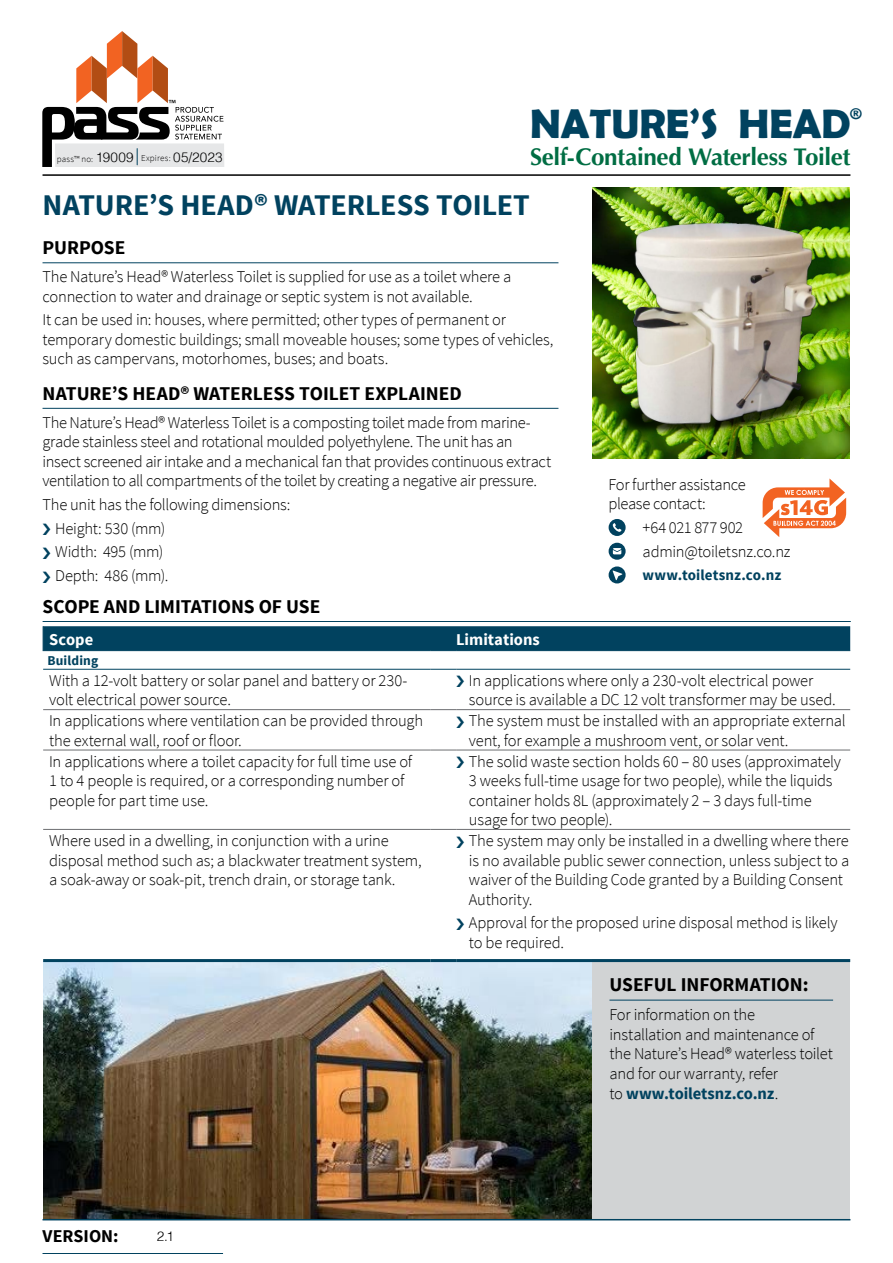
<style>
.page{position:relative;width:893px;height:1263px;background:#fff}
.page>*{position:absolute;margin:0;border:0;box-sizing:border-box;transform-origin:0 0}
.t1{font:600 41.4px "Berlin Sans";color:#01425f}
.Head_20_18{font:700 30px "Source Sans Pro";letter-spacing:-.005em;color:#01425f}
.t2{font:700 24.15px "Optima";letter-spacing:-.015em;color:#006d43}
.Product_head_13_15{font:700 19.5px "Source Sans Pro";color:#000}
.Head_1{font:700 18px "Source Sans Pro";color:#000}
.Body_text_11_13{font:300 16.5px/19.5px "Source Sans Pro";letter-spacing:-.015em;color:#000}
.Table_Head_White_Bol{font:700 16.5px "Source Sans Pro";color:#fff}
.Body_text_11_13-2{font:700 15px "Source Sans Pro";letter-spacing:.005em;color:#01425f}
.t3{font:700 14.4px "Gill Sans";color:#01425f}
.Form_Helvetica{font:300 13.5px "Helvetica";letter-spacing:.015em;color:#000}
.Table_Head_Blue_9_11{font:700 13.5px "Source Sans Pro";letter-spacing:.01em;color:#01425f}
.t4{font:12px "Myriad Pro";color:#000}
.t5{font:300 9px "Source Sans Pro";letter-spacing:.025em;color:#000}
.s1{font-weight:700;color:#01425f}
</style>
<div class="page">
<img style="left:44px;top:962px;width:548px;height:257px">
<div style="left:592px;top:960px;width:258px;height:259px;background:#d1d3d4"></div>
<hr style="left:609px;top:1000px;width:224px;height:1px;background:#01425f">
<hr style="left:43px;top:263px;width:515px;height:1px;background:#01425f">
<hr style="left:43px;top:408px;width:515px;height:1px;background:#01425f">
<hr style="left:43px;top:174px;width:807px;height:2px;background:#000">
<img style="left:592px;top:188px;width:258px;height:270px">
<hr style="left:43px;top:1219px;width:807px;height:1px;background:#01425f">
<svg style="left:609px;top:519px;width:17px;height:17px"></svg>
<svg style="left:609px;top:543px;width:17px;height:17px"></svg>
<svg style="left:609px;top:566px;width:17px;height:17px"></svg>
<svg style="left:762px;top:478px;width:85px;height:59px"></svg>
<hr style="left:43px;top:621px;width:808px;height:1px;background:#01425f">
<hr style="left:43px;top:669px;width:388px;height:1px;background:#01425f">
<svg style="left:431px;top:669px;width:25px;height:1px"></svg>
<hr style="left:456px;top:669px;width:394px;height:1px;background:#01425f">
<svg style="left:43px;top:626px;width:807px;height:25px;background:#034460"></svg>
<hr style="left:43px;top:709px;width:388px;height:1px;background:#6d6e71">
<svg style="left:431px;top:709px;width:25px;height:1px"></svg>
<hr style="left:456px;top:709px;width:394px;height:1px;background:#6d6e71">
<hr style="left:43px;top:750px;width:388px;height:1px;background:#6d6e71">
<hr style="left:456px;top:750px;width:394px;height:1px;background:#6d6e71">
<hr style="left:43px;top:829px;width:388px;height:1px;background:#6d6e71">
<svg style="left:431px;top:829px;width:25px;height:1px"></svg>
<hr style="left:456px;top:829px;width:394px;height:1px;background:#6d6e71">
<hr style="left:43px;top:959px;width:388px;height:3px;background:#01425f">
<hr style="left:431px;top:959px;width:25px;height:3px;background:#01425f">
<hr style="left:456px;top:959px;width:394px;height:3px;background:#01425f">
<img style="left:616px;top:209px;width:208px;height:235px">
<svg style="left:42px;top:31px;width:181px;height:136px"></svg>
<hr style="left:43px;top:1253px;width:180px;height:1px;background:#01425f">
<svg style="left:431px;top:750px;width:33px;height:1px"></svg>
<p class="t4" style="left:169px;top:97px;width:9px">™</p>
<p class="t5" style="left:57px;top:153px;width:38px">pass™ no:</p>
<p class="Form_Helvetica" style="left:96px;top:146px;width:40px">19009</p>
<p class="t5" style="left:141px;top:153px;width:31px">Expires:</p>
<p class="Form_Helvetica" style="left:173px;top:146px;width:51px">05/2023</p>
<p class="t1" style="left:530px;top:100px;width:323px">NATURE’S HEAD</p>
<p class="t3" style="left:850px;top:102px;width:13px">®</p>
<p class="t2" style="left:530px;top:143px;width:322px">Self-Contained Waterless Toilet</p>
<p class="Head_20_18" style="left:43px;top:185px;width:489px">NATURE’S HEAD® WATERLESS TOILET</p>
<p class="Product_head_13_15" style="left:43px;top:235px;width:84px">PURPOSE</p>
<p class="Body_text_11_13" style="left:43px;top:267px;width:470px">The Nature’s Head® Waterless Toilet is supplied for use as a toilet where a connection to water and drainage or septic system is not available.</p>
<p class="Body_text_11_13" style="left:43px;top:310px;width:512px">It can be used in: houses, where permitted; other types of permanent or temporary domestic buildings; small moveable houses; some types of vehicles, such as campervans, motorhomes, buses; and boats.</p>
<p class="Product_head_13_15" style="left:43px;top:381px;width:421px">NATURE’S HEAD® WATERLESS TOILET EXPLAINED</p>
<p class="Body_text_11_13" style="left:43px;top:412px;width:510px">The Nature’s Head® Waterless Toilet is a composting toilet made from marine&shy;grade stainless steel and rotational moulded polyethylene. The unit has an insect screened air intake and a mechanical fan that provides continuous extract ventilation to all compartments of the toilet by creating a negative air pressure.</p>
<p class="Body_text_11_13" style="left:43px;top:495px;width:249px">The unit has the following dimensions:</p>
<p class="Body_text_11_13" style="left:55px;top:518px;width:112px">Height: 530 (mm)</p>
<p class="Body_text_11_13" style="left:55px;top:542px;width:110px">Width: 495 (mm)</p>
<p class="Body_text_11_13" style="left:55px;top:566px;width:115px">Depth: 486 (mm).</p>
<p class="Body_text_11_13" style="left:609px;top:475px;width:139px">For further assistance please contact:</p>
<p class="Body_text_11_13" style="left:643px;top:518px;width:102px">+64 021 877 902</p>
<p class="Body_text_11_13" style="left:643px;top:542px;width:149px">admin@toiletsnz.co.nz</p>
<p class="Body_text_11_13-2" style="left:643px;top:566px;width:140px">www.toiletsnz.co.nz</p>
<p class="Product_head_13_15" style="left:43px;top:594px;width:279px">SCOPE AND LIMITATIONS OF USE</p>
<p class="Table_Head_White_Bol" style="left:49px;top:628px;width:46px">Scope</p>
<p class="Table_Head_White_Bol" style="left:456px;top:628px;width:85px">Limitations</p>
<p class="Table_Head_Blue_9_11" style="left:47px;top:652px;width:52px">Building</p>
<p class="Body_text_11_13" style="left:49px;top:671px;width:360px">With a 12-volt battery or solar panel and battery or 230- volt electrical power source.</p>
<p class="Body_text_11_13" style="left:469px;top:671px;width:368px">In applications where only a 230-volt electrical power source is available a DC 12 volt transformer may be used.</p>
<p class="Body_text_11_13" style="left:49px;top:711px;width:376px">In applications where ventilation can be provided through the external wall, roof or floor.</p>
<p class="Body_text_11_13" style="left:469px;top:711px;width:378px">The system must be installed with an appropriate external vent, for example a mushroom vent, or solar vent.</p>
<p class="Body_text_11_13" style="left:49px;top:751px;width:365px">In applications where a toilet capacity for full time use of<br>1 to 4 people is required, or a corresponding number of people for part time use.</p>
<p class="Body_text_11_13" style="left:469px;top:751px;width:374px">The solid waste section holds 60 – 80 uses (approximately 3 weeks full-time usage for two people), while the liquids container holds 8L (approximately 2 – 3 days full-time usage for two people).</p>
<p class="Body_text_11_13" style="left:49px;top:831px;width:374px">Where used in a dwelling, in conjunction with a urine disposal method such as; a blackwater treatment system, a soak-away or soak-pit, trench drain, or storage tank.</p>
<p class="Body_text_11_13" style="left:469px;top:831px;width:382px">The system may only be installed in a dwelling where there is no available public sewer connection, unless subject to a waiver of the Building Code granted by a Building Consent Authority.</p>
<p class="Body_text_11_13" style="left:469px;top:913px;width:370px">Approval for the proposed urine disposal method is likely to be required.</p>
<p class="Head_1" style="left:43px;top:1225px;width:78px">VERSION:</p>
<p class="Form_Helvetica" style="left:157px;top:1224px;width:19px">2.1</p>
<p class="Product_head_13_15" style="left:609px;top:972px;width:201px">USEFUL INFORMATION:</p>
<p class="Body_text_11_13" style="left:609px;top:1004px;width:225px">For information on the<br>installation and maintenance of the Nature’s Head® waterless toilet and for our warranty, refer<br>to <span class="s1">www.toiletsnz.co.nz</span>.</p>
</div>
